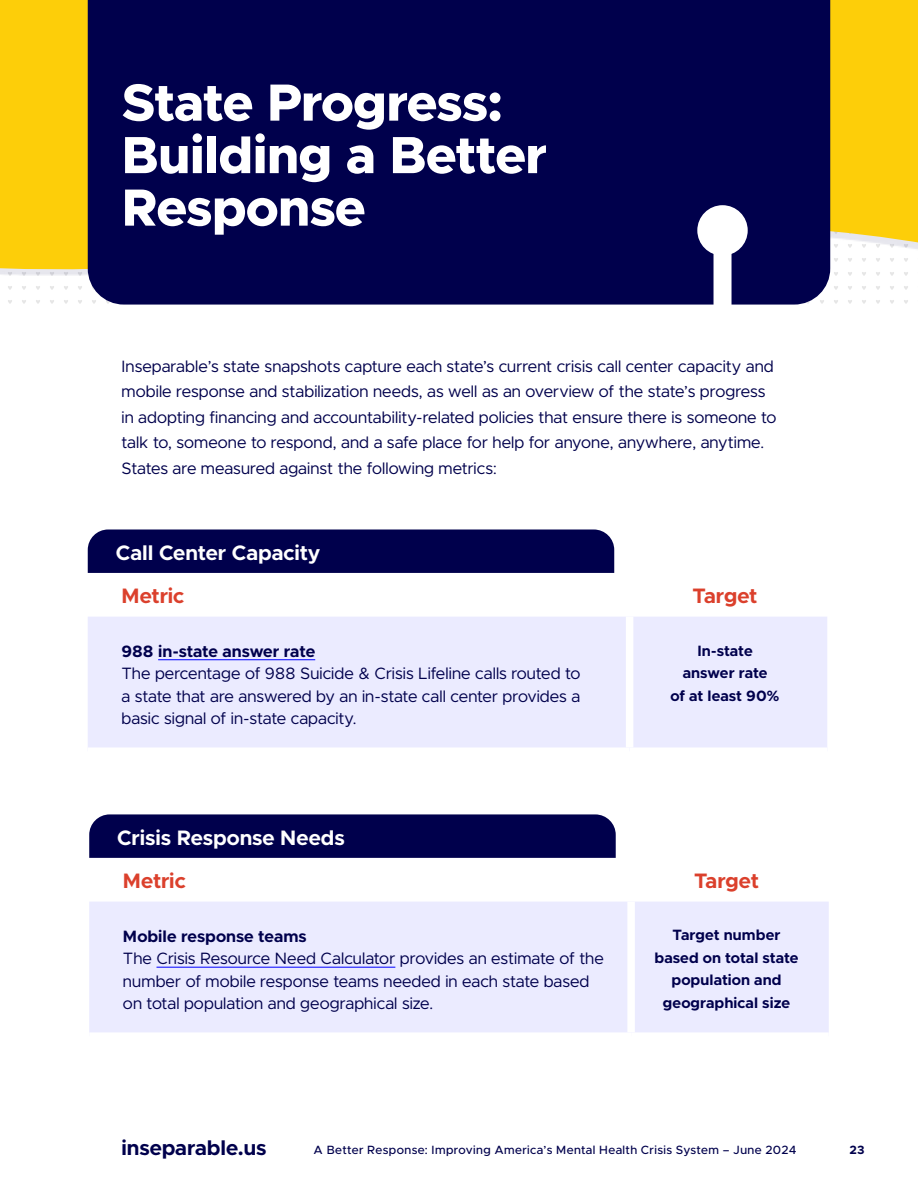
<style>
.page{position:relative;width:918px;height:1188px;background:#fff}
.page>*{position:absolute;margin:0;border:0;box-sizing:border-box;transform-origin:0 0}
.t1{font:800 52.5px/52.5px "Metropolis";letter-spacing:-.015em;color:#fff}
.t2{font:700 21px "Metropolis";color:#fff}
.t3{font:700 21px "Metropolis";letter-spacing:-.01em;color:#db402c}
.t4{font:700 21px "Metropolis";color:#00004c}
.t5{font:16.5px/25.5px "Metropolis";letter-spacing:.005em;color:#00004c}
.t6{font:700 16.5px "Metropolis";color:#00004c}
.t7{font:700 15px/22.5px "Metropolis";letter-spacing:.005em;color:#00004c;text-align:center}
.t8{font:500 12px "Metropolis";letter-spacing:.035em;color:#00004c}
.t9{font:700 12px "Metropolis";color:#00004c}
</style>
<div class="page">
<svg style="left:0;top:0;width:918px;height:273px;background:#fbcf1b"></svg>
<div style="left:88px;top:0;width:742px;height:305px;background:#00004c"></div>
<div style="left:714px;top:230px;width:18px;height:101px;background:#fff"></div>
<div style="left:697px;top:205px;width:51px;height:51px;background:#fff;border-radius:50%"></div>
<div style="left:88px;top:530px;width:526px;height:43px;background:#00004c"></div>
<div style="left:88px;top:617px;width:739px;height:130px;background:#ebebff"></div>
<div style="left:626px;top:617px;width:7px;height:130px;background:#fff"></div>
<hr style="left:158px;top:659px;width:157px;height:1px;background:#00f">
<div style="left:89px;top:814px;width:527px;height:44px;background:#00004c"></div>
<div style="left:89px;top:902px;width:740px;height:130px;background:#ebebff"></div>
<div style="left:627px;top:902px;width:8px;height:130px;background:#fff"></div>
<hr style="left:157px;top:967px;width:238px;height:1px;background:#00f">
<h1 class="t1" style="left:122px;top:76px;width:427px">State Progress:<br>Building a Better<br>Response</h1>
<p class="t5" style="left:122px;top:353px;width:657px">Inseparable’s state snapshots capture each state’s current crisis call center capacity and mobile response and stabilization needs, as well as an overview of the state’s progress in adopting financing and accountability-related policies that ensure there is someone to talk to, someone to respond, and a safe place for help for anyone, anywhere, anytime.<br>States are measured against the following metrics:</p>
<p class="t2" style="left:116px;top:539px;width:206px">Call Center Capacity</p>
<p class="t3" style="left:122px;top:583px;width:64px">Metric</p>
<p class="t3" style="left:693px;top:583px;width:66px">Target</p>
<p class="t6" style="left:122px;top:641px;width:195px">988 in-state answer rate</p>
<p class="t5" style="left:122px;top:662px;width:460px;line-height:22.5px;text-align:justify">The percentage of 988 Suicide &amp; Crisis Lifeline calls routed to a state that are answered by an in-state call center provides a basic signal of in-state capacity.</p>
<p class="t7" style="left:670px;top:639px;width:111px">In-state answer rate<br>of at least 90%</p>
<p class="t2" style="left:117px;top:824px;width:229px">Crisis Response Needs</p>
<p class="t3" style="left:123px;top:868px;width:64px">Metric</p>
<p class="t3" style="left:694px;top:868px;width:66px">Target</p>
<p class="t6" style="left:123px;top:926px;width:185px">Mobile response teams</p>
<p class="t5" style="left:123px;top:947px;width:482px;line-height:22.5px">The Crisis Resource Need Calculator provides an estimate of the number of mobile response teams needed in each state based on total population and geographical size.</p>
<p class="t7" style="left:655px;top:924px;width:146px">Target number based on total state population and geographical size</p>
<p class="t4" style="left:122px;top:1134px;width:146px">inseparable.us</p>
<p class="t8" style="left:314px;top:1142px;width:484px">A Better Response: Improving America’s Mental Health Crisis System – June 2024</p>
<p class="t9" style="left:849px;top:1142px;width:17px">23</p>
</div>
